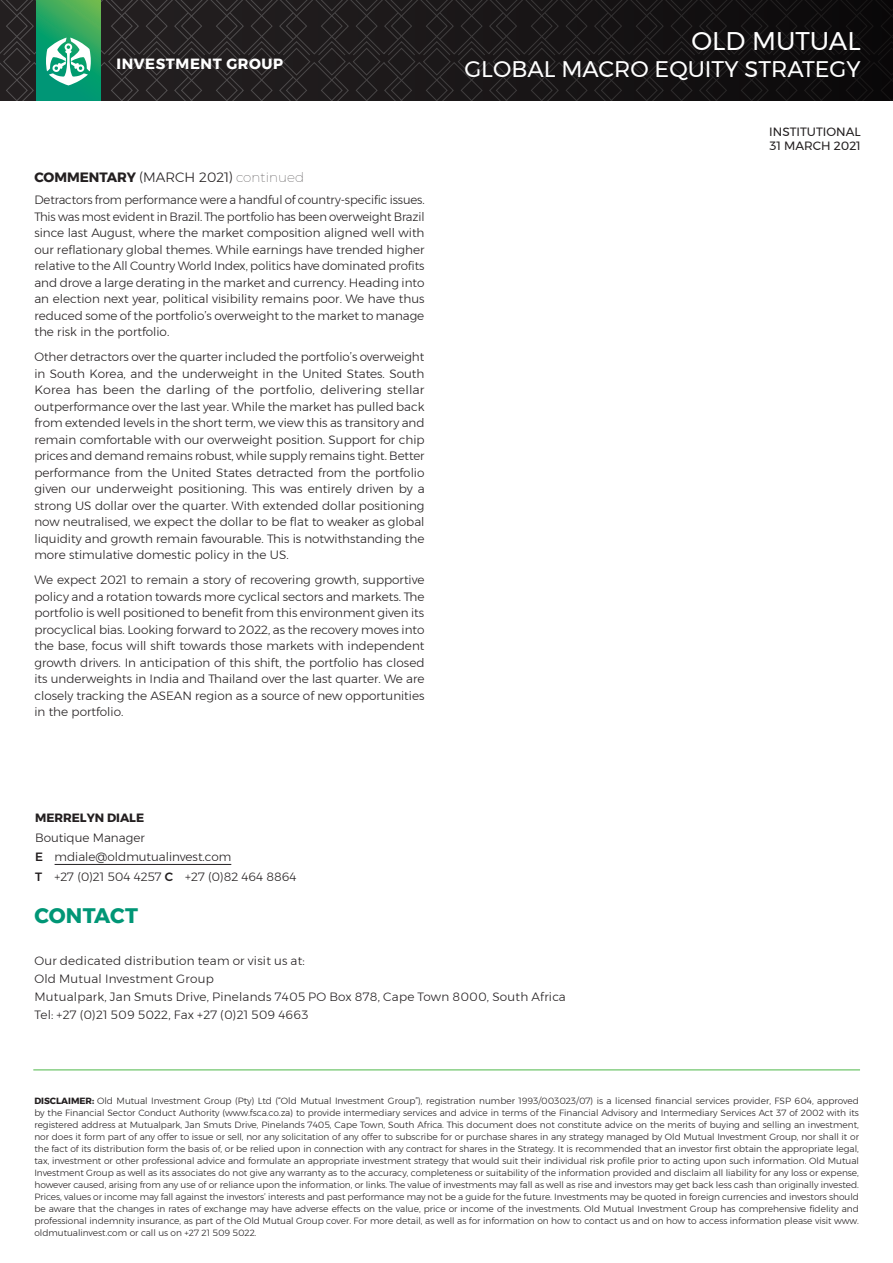
<style>
.page{position:relative;width:893px;height:1263px;background:#fff}
.page>*{position:absolute;margin:0;border:0;box-sizing:border-box;transform-origin:0 0}
.t1{font:25.5px "Montserrat";color:#fff}
.t2{font:22.5px "Montserrat";color:#fff}
.t3{font:700 21px "Montserrat";letter-spacing:.005em;color:#009676}
.t4{font:700 14.7px "Montserrat";letter-spacing:.04em;color:#fff}
.t5{font:300 13.5px "Montserrat";color:#231f20}
.t6{font:300 12px/16.5px "Montserrat";color:#231f20;text-align:justify}
.t7{font:300 12px/18px "Montserrat";letter-spacing:.02em;color:#231f20}
.t8{font:12px "Montserrat";color:#231f20}
.t9{font:700 12px "Montserrat";color:#231f20}
.t10{font:300 9px/12px "Montserrat";color:#231f20;text-align:justify}
.s1{font-weight:700}
.s2{font-weight:100}
.s3{font-weight:500}
</style>
<div class="page">
<hr style="left:33px;top:1069px;width:827px;height:1px;background:#4cb848">
<hr style="left:55px;top:864px;width:176px;height:1px;background:#231f20">
<svg style="left:0;top:0;width:893px;height:100px;background:#1c191a"></svg>
<svg style="left:37px;top:0;width:63px;height:100px;background:#24a466"></svg>
<svg style="left:46px;top:38px;width:45px;height:47px"></svg>
<p class="t4" style="left:116px;top:52px;width:168px">INVESTMENT GROUP</p>
<p class="t5" style="left:34px;top:167px;width:271px"><span class="s1">COMMENTARY</span> (MARCH 2021) <span class="s2">continued</span></p>
<p class="t6" style="left:34px;top:191px;width:392px">Detractors from performance were a handful of country-specific issues.<br>This was most evident in Brazil. The portfolio has been overweight Brazil since last August, where the market composition aligned well with our reflationary global themes. While earnings have trended higher relative to the All Country World Index, politics have dominated profits and drove a large derating in the market and currency. Heading into an election next year, political visibility remains poor. We have thus reduced some of the portfolio’s overweight to the market to manage the risk in the portfolio.</p>
<p class="t6" style="left:34px;top:348px;width:392px">Other detractors over the quarter included the portfolio’s overweight in South Korea, and the underweight in the United States. South Korea has been the darling of the portfolio, delivering stellar outperformance over the last year. While the market has pulled back from extended levels in the short term, we view this as transitory and remain comfortable with our overweight position. Support for chip prices and demand remains robust, while supply remains tight. Better performance from the United States detracted from the portfolio given our underweight positioning. This was entirely driven by a strong US dollar over the quarter. With extended dollar positioning now neutralised, we expect the dollar to be flat to weaker as global liquidity and growth remain favourable. This is notwithstanding the more stimulative domestic policy in the US.</p>
<p class="t6" style="left:34px;top:571px;width:392px">We expect 2021 to remain a story of recovering growth, supportive policy and a rotation towards more cyclical sectors and markets. The portfolio is well positioned to benefit from this environment given its procyclical bias. Looking forward to 2022, as the recovery moves into the base, focus will shift towards those markets with independent growth drivers. In anticipation of this shift, the portfolio has closed its underweights in India and Thailand over the last quarter. We are closely tracking the ASEAN region as a source of new opportunities in the portfolio.</p>
<p class="t9" style="left:35px;top:808px;width:111px">MERRELYN DIALE</p>
<p class="t6" style="left:35px;top:829px;width:111px">Boutique Manager</p>
<p class="t6" style="left:35px;top:849px;width:198px"><span class="s3">E</span> mdiale@oldmutualinvest.com</p>
<p class="t6" style="left:35px;top:868px;width:263px"><span class="s3">T</span> +27 (0)21 504 4257 <span class="s3">C</span> +27 (0)82 464 8864</p>
<p class="t3" style="left:34px;top:899px;width:105px">CONTACT</p>
<p class="t1" style="left:691px;top:22px;width:171px">OLD MUTUAL</p>
<p class="t2" style="left:464px;top:52px;width:398px">GLOBAL MACRO EQUITY STRATEGY</p>
<p class="t8" style="left:769px;top:122px;width:93px">INSTITUTIONAL</p>
<p class="t8" style="left:770px;top:137px;width:93px">31 MARCH 2021</p>
<p class="t7" style="left:34px;top:951px;width:533px">Our dedicated distribution team or visit us at:<br>Old Mutual Investment Group<br>Mutualpark, Jan Smuts Drive, Pinelands 7405 PO Box 878, Cape Town 8000, South Africa Tel: +27 (0)21 509 5022, Fax +27 (0)21 509 4663</p>
<p class="t10" style="left:34px;top:1094px;width:826px"><span class="s1">DISCLAIMER:</span> Old Mutual Investment Group (Pty) Ltd (“Old Mutual Investment Group”), registration number 1993/003023/07) is a licensed financial services provider, FSP 604, approved by the Financial Sector Conduct Authority (www.fsca.co.za) to provide intermediary services and advice in terms of the Financial Advisory and Intermediary Services Act 37 of 2002 with its registered address at Mutualpark, Jan Smuts Drive, Pinelands 7405, Cape Town, South Africa. This document does not constitute advice on the merits of buying and selling an investment, nor does it form part of any offer to issue or sell, nor any solicitation of any offer to subscribe for or purchase shares in any strategy managed by Old Mutual Investment Group, nor shall it or the fact of its distribution form the basis of, or be relied upon in connection with any contract for shares in the Strategy. It is recommended that an investor first obtain the appropriate legal, tax, investment or other professional advice and formulate an appropriate investment strategy that would suit their individual risk profile prior to acting upon such information. Old Mutual Investment Group as well as its associates do not give any warranty as to the accuracy, completeness or suitability of the information provided and disclaim all liability for any loss or expense, however caused, arising from any use of or reliance upon the information, or links. The value of investments may fall as well as rise and investors may get back less cash than originally invested.<br>Prices, values or income may fall against the investors’ interests and past performance may not be a guide for the future. Investments may be quoted in foreign currencies and investors should be aware that the changes in rates of exchange may have adverse effects on the value, price or income of the investments. Old Mutual Investment Group has comprehensive fidelity and professional indemnity insurance, as part of the Old Mutual Group cover. For more detail, as well as for information on how to contact us and on how to access information please visit www. oldmutualinvest.com or call us on +27 21 509 5022.</p>
</div>
